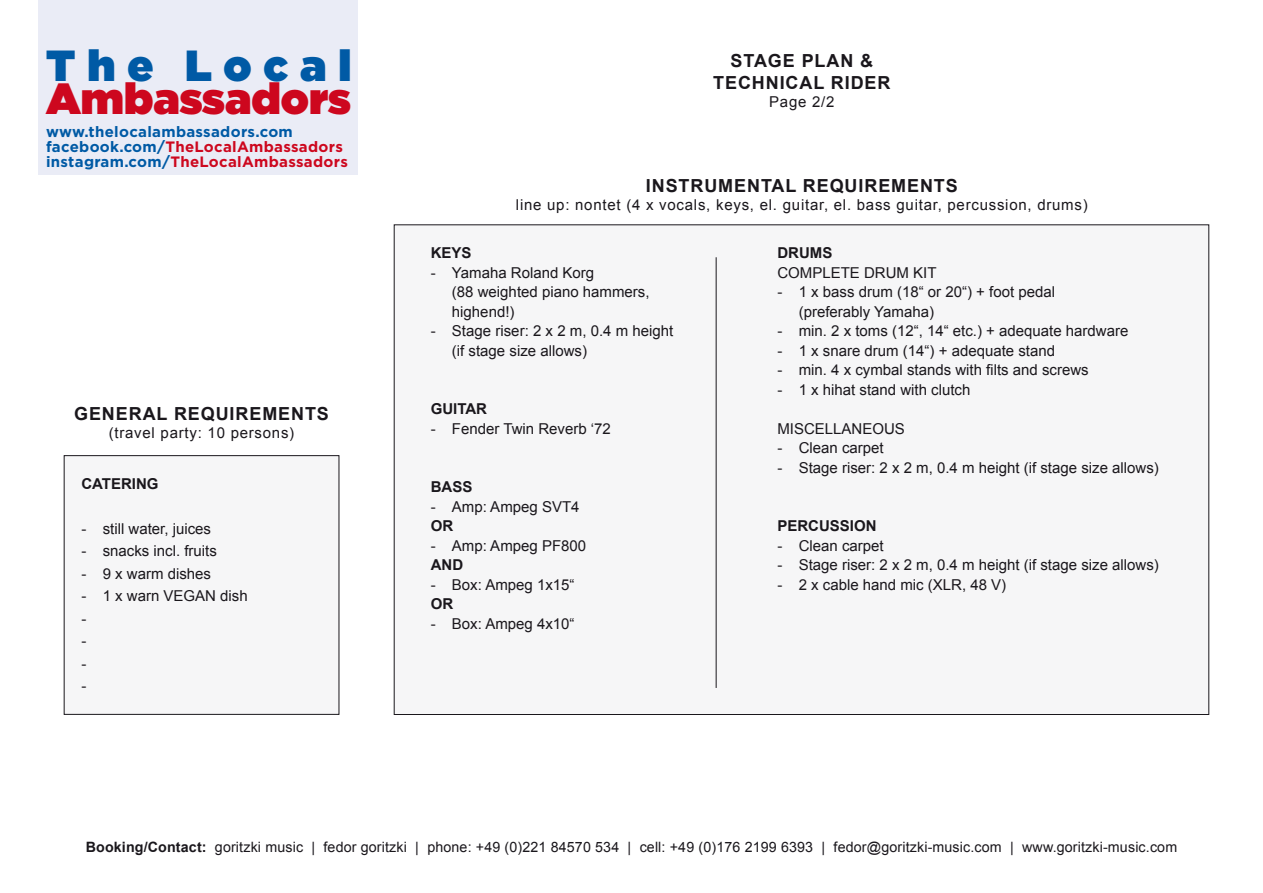
<style>
.page{position:relative;width:1263px;height:893px;background:#fff}
.page>*{position:absolute;margin:0;border:0;box-sizing:border-box;transform-origin:0 0}
.t1{font:900 43.5px "Gotham HTF";color:#cd071e}
.t2{font:900 43.5px "Gotham HTF";letter-spacing:.275em;color:#005aa5}
.t3{font:700 18px "Arial";letter-spacing:.05em;color:#1a171c}
.t4{font:15px/19.5px "Arial";color:#1a171c}
.t5{font:700 15px/15px "Gotham HTF";letter-spacing:.02em;color:#005aa5}
.t6{font:15px "Arial";letter-spacing:.05em;color:#1a171c}
.t7{font:700 15px "Arial";color:#1a171c}
.t8{font:14.25px "Arial";letter-spacing:.01em;color:#1a171c}
.s1{color:#cd071e}
.s2{font-weight:700}
</style>
<div class="page">
<div style="left:38px;top:0;width:320px;height:175px;background:#eaecf6"></div>
<div style="left:64px;top:456px;width:275px;height:258px;background:#f6f6f7"></div>
<div style="left:64px;top:455px;width:275px;height:260px;border:1px solid #1a171c"></div>
<div style="left:394px;top:225px;width:815px;height:489px;background:#f6f6f7"></div>
<hr style="left:716px;top:257px;width:1px;height:431px;background:#1a171c">
<h1 class="t2" style="left:46px;top:40px;width:307px">The Local</h1>
<h1 class="t1" style="left:46px;top:73px;width:306px">Ambassadors</h1>
<p class="t5" style="left:46px;top:124px;width:303px">www.thelocalambassadors.com facebook.com/<span class="s1">TheLocalAmbassadors </span>instagram.com/<span class="s1">TheLocalAmbassadors</span></p>
<p class="t3" style="left:74px;top:401px;width:256px">GENERAL REQUIREMENTS</p>
<p class="t6" style="left:109px;top:422px;width:187px">(travel party: 10 persons)</p>
<p class="t7" style="left:81px;top:474px;width:79px">CATERING</p>
<p class="t4" style="left:81px;top:519px;width:131px">- still water, juices</p>
<p class="t4" style="left:81px;top:542px;width:137px">- snacks incl. fruits</p>
<p class="t4" style="left:81px;top:564px;width:131px">- 9 x warm dishes</p>
<p class="t4" style="left:81px;top:587px;width:168px">- 1 x warn VEGAN dish</p>
<p class="t4" style="left:81px;top:609px;width:6px">-</p>
<p class="t4" style="left:81px;top:632px;width:6px">-</p>
<p class="t4" style="left:81px;top:654px;width:6px">-</p>
<p class="t4" style="left:81px;top:677px;width:6px">-</p>
<p class="t3" style="left:730px;top:49px;width:144px">STAGE PLAN &amp;</p>
<p class="t3" style="left:713px;top:70px;width:179px">TECHNICAL RIDER</p>
<p class="t4" style="left:769px;top:92px;width:67px">Page 2/2</p>
<p class="t3" style="left:646px;top:173px;width:313px">INSTRUMENTAL REQUIREMENTS</p>
<p class="t6" style="left:516px;top:194px;width:573px">line up: nontet (4 x vocals, keys, el. guitar, el. bass guitar, percussion, drums)</p>
<p class="t7" style="left:777px;top:243px;width:56px">DRUMS</p>
<p class="t4" style="left:777px;top:263px;width:161px">COMPLETE DRUM KIT</p>
<p class="t4" style="left:799px;top:282px;width:258px;text-indent:-21px">- 1 x bass drum (18“ or 20“) + foot pedal (preferably Yamaha)</p>
<p class="t4" style="left:777px;top:321px;width:352px">- min. 2 x toms (12“, 14“ etc.) + adequate hardware</p>
<p class="t4" style="left:777px;top:341px;width:279px">- 1 x snare drum (14“) + adequate stand</p>
<p class="t4" style="left:777px;top:360px;width:313px">- min. 4 x cymbal stands with filts and screws</p>
<p class="t4" style="left:777px;top:380px;width:195px">- 1 x hihat stand with clutch</p>
<p class="t4" style="left:777px;top:419px;width:129px">MISCELLANEOUS</p>
<p class="t4" style="left:777px;top:438px;width:108px">- Clean carpet</p>
<p class="t4" style="left:777px;top:458px;width:383px">- Stage riser: 2 x 2 m, 0.4 m height (if stage size allows)</p>
<p class="t7" style="left:431px;top:243px;width:42px">KEYS</p>
<p class="t4" style="left:431px;top:263px;width:165px">- Yamaha Roland Korg</p>
<p class="t4" style="left:452px;top:282px;width:199px">(88 weighted piano hammers,</p>
<p class="t4" style="left:452px;top:302px;width:64px">highend!)</p>
<p class="t4" style="left:431px;top:321px;width:244px">- Stage riser: 2 x 2 m, 0.4 m height</p>
<p class="t4" style="left:452px;top:341px;width:137px">(if stage size allows)</p>
<p class="t7" style="left:431px;top:399px;width:58px">GUITAR</p>
<p class="t4" style="left:431px;top:419px;width:182px">- Fender Twin Reverb ‘72</p>
<p class="t7" style="left:431px;top:477px;width:43px">BASS</p>
<p class="t4" style="left:431px;top:497px;width:150px">- Amp: Ampeg SVT4</p>
<p class="t7" style="left:431px;top:516px;width:24px">OR</p>
<p class="t4" style="left:431px;top:536px;width:157px">- Amp: Ampeg PF800</p>
<p class="t7" style="left:431px;top:555px;width:34px">AND</p>
<p class="t4" style="left:431px;top:575px;width:145px">- Box: Ampeg 1x15“</p>
<p class="t7" style="left:431px;top:594px;width:24px">OR</p>
<p class="t4" style="left:431px;top:614px;width:145px">- Box: Ampeg 4x10“</p>
<p class="t7" style="left:777px;top:516px;width:101px">PERCUSSION</p>
<p class="t4" style="left:777px;top:536px;width:108px">- Clean carpet</p>
<p class="t4" style="left:777px;top:555px;width:383px">- Stage riser: 2 x 2 m, 0.4 m height (if stage size allows)</p>
<p class="t4" style="left:777px;top:575px;width:230px">- 2 x cable hand mic (XLR, 48 V)</p>
<p class="t8" style="left:86px;top:838px;width:1093px"><span class="s2">Booking/Contact:</span> goritzki music | fedor goritzki | phone: +49 (0)221 84570 534 | cell: +49 (0)176 2199 6393 | fedor@goritzki-music.com | www.goritzki-music.com</p>
</div>
